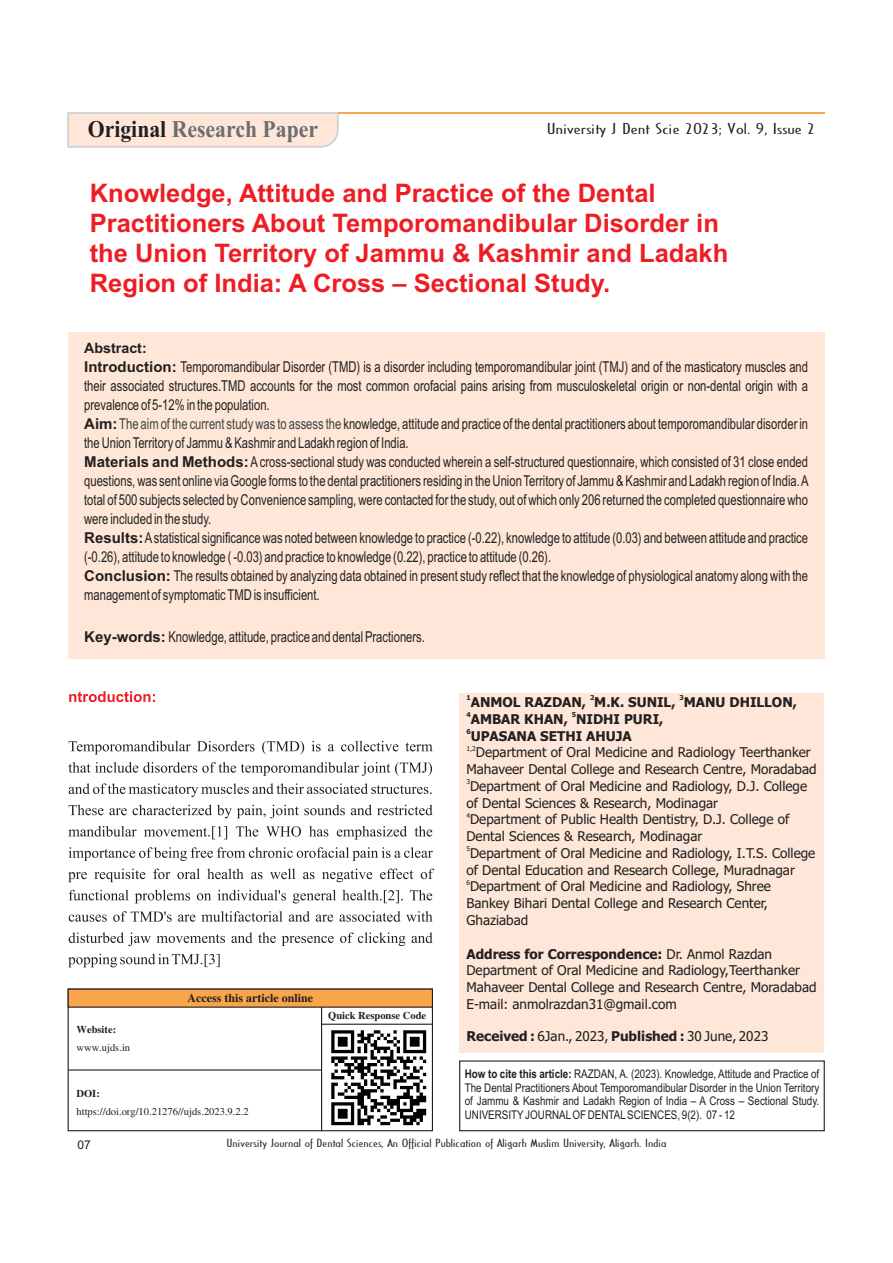
<style>
.page{position:relative;width:893px;height:1263px;background:#fff}
.page>*{position:absolute;margin:0;border:0;box-sizing:border-box;transform-origin:0 0}
.t1{font:700 25.5px/30px "Arial";color:#ee1d23}
.t2{font:700 24px "Times New Roman";color:#6c6d70;scale:.91 1}
.t3{font:15px/19px "Arial Th";color:#231f20}
.t4{font:15px "Cassandra";color:#231f20;scale:1.66 1}
.t5{font:700 14.25px "Arial";color:#231f20}
.t6{font:13.5px/16.8px "Tahoma";color:#231f20}
.t7{font:700 13.5px "Tahoma";color:#231f20}
.t8{font:12px/13.6px "Arial Narrow";color:#231f20;text-align:justify}
.t9{font:700 12px "Times New Roman";color:#231f20}
.t10{font:12px "Arial";color:#231f20}
.t11{font:11.25px "Cassandra";color:#231f20;scale:1.51 1}
.t12{font:10.5px "Times New Roman";color:#231f20}
.t13{font:700 10.5px "Times New Roman";color:#231f20}
.t14{font:6.75px "Tahoma";color:#231f20}
.t15{font:700 6.75px "Tahoma";color:#231f20}
.s1{color:#231f20}
.s2{font-family:"Arial";font-weight:700}
.s3{color:#414243}
.s4{font-weight:700}
</style>
<div class="page">
<div style="left:68px;top:333px;width:756px;height:326px;background:#fee7d8"></div>
<div style="left:68px;top:988px;width:365px;height:143px;border:1px solid #231f20"></div>
<svg style="left:67px;top:988px;width:366px;height:20px;background:#dc9649"></svg>
<hr style="left:321px;top:1007px;width:1px;height:124px;background:#231f20">
<hr style="left:68px;top:1069px;width:254px;height:1px;background:#231f20">
<hr style="left:322px;top:1024px;width:111px;height:1px;background:#231f20">
<div style="left:459px;top:1060px;width:366px;height:71px;border:1px solid #231f20"></div>
<div style="left:460px;top:693px;width:364px;height:360px;background:#fee7d8"></div>
<svg style="left:67px;top:112px;width:272px;height:36px;background:#f8e4d8"></svg>
<hr style="left:338px;top:112px;width:486px;height:2px;background:#f9a64a">
<svg style="left:69px;top:691px;width:86px;height:11px"></svg>
<svg style="left:68px;top:741px;width:366px;height:226px"></svg>
<img style="left:331px;top:1030px;width:96px;height:96px">
<h2 class="t2" style="left:88px;top:120px;width:255px"><span class="s1">Original</span> Research Paper</h2>
<p class="t4" style="left:547px;top:121px;width:163px">University J Dent Scie 2023; Vol. 9, Issue 2</p>
<h1 class="t1" style="left:90px;top:181px;width:640px">Knowledge, Attitude and Practice of the Dental Practitioners About Temporomandibular Disorder in the Union Territory of Jammu &amp; Kashmir and Ladakh Region of India: A Cross – Sectional Study.</h1>
<p class="t5" style="left:84px;top:343px;width:64px">Abstract:</p>
<p class="t3" style="left:84px;top:358px;width:726px"><span class="s2">Introduction:</span> Temporomandibular Disorder (TMD) is a disorder including temporomandibular joint (TMJ) and of the masticatory muscles and their associated structures.TMD accounts for the most common orofacial pains arising from musculoskeletal origin or non-dental origin with a prevalence of 5-12% in the population.<br><span class="s2">Aim:</span> <span class="s3">The aim of the current study was to assess the</span>knowledge, attitude and practice of the dental practitioners about temporomandibular disorder in the Union Territory of Jammu &amp; Kashmir and Ladakh region of India.<br><span class="s2">Materials and Methods:</span>Across-sectional study was conducted wherein a self-structured questionnaire, which consisted of 31 close ended questions, was sent online via Google forms to the dental practitioners residing in the Union Territory of Jammu &amp; Kashmir and Ladakh region of India. A total of 500 subjects selected by Convenience sampling, were contacted for the study, out of which only 206 returned the completed questionnaire who were included in the study.<br><span class="s2">Results:</span>Astatistical significance was noted between knowledge to practice (-0.22), knowledge to attitude (0.03) and between attitude and practice (-0.26), attitude to knowledge ( -0.03) and practice to knowledge (0.22), practice to attitude (0.26).<br><span class="s2">Conclusion:</span> The results obtained by analyzing data obtained in present study reflect that the knowledge of physiological anatomy along with the management of symptomatic TMD is insufficient.</p>
<p class="t3" style="left:84px;top:629px;width:342px"><span class="s2">Key-words:</span> Knowledge, attitude, practice and dental Practioners.</p>
<p class="t9" style="left:188px;top:994px;width:127px">Access this article online</p>
<p class="t13" style="left:77px;top:1026px;width:41px">Website:</p>
<p class="t12" style="left:77px;top:1044px;width:55px">www.ujds.in</p>
<p class="t13" style="left:77px;top:1089px;width:25px">DOI:</p>
<p class="t12" style="left:77px;top:1107px;width:174px">https://doi.org/10.21276//ujds.2023.9.2.2</p>
<p class="t13" style="left:328px;top:1012px;width:100px">Quick Response Code</p>
<p class="t15" style="left:466px;top:695px;width:6px">1</p>
<p class="t15" style="left:590px;top:695px;width:6px">2</p>
<p class="t15" style="left:679px;top:695px;width:6px">3</p>
<p class="t7" style="left:471px;top:697px;width:328px">ANMOL RAZDAN, M.K. SUNIL, MANU DHILLON,</p>
<p class="t15" style="left:466px;top:712px;width:6px">4</p>
<p class="t15" style="left:572px;top:712px;width:6px">5</p>
<p class="t7" style="left:471px;top:713px;width:194px">AMBAR KHAN, NIDHI PURI,</p>
<p class="t15" style="left:466px;top:729px;width:6px">6</p>
<p class="t7" style="left:471px;top:730px;width:162px">UPASANA SETHI AHUJA</p>
<p class="t14" style="left:466px;top:745px;width:11px">1,2</p>
<p class="t6" style="left:466px;top:745px;width:352px;text-align:center">Department of Oral Medicine and Radiology Teerthanker<br>Mahaveer Dental College and Research Centre, Moradabad</p>
<p class="t14" style="left:466px;top:779px;width:5px">3</p>
<p class="t6" style="left:466px;top:779px;width:342px">Department of Oral Medicine and Radiology, D.J. College of Dental Sciences &amp; Research, Modinagar</p>
<p class="t14" style="left:466px;top:812px;width:5px">4</p>
<p class="t6" style="left:466px;top:812px;width:324px">Department of Public Health Dentistry, D.J. College of<br>Dental Sciences &amp; Research, Modinagar</p>
<p class="t14" style="left:466px;top:846px;width:5px">5</p>
<p class="t6" style="left:466px;top:846px;width:350px">Department of Oral Medicine and Radiology, I.T.S. College of Dental Education and Research College, Muradnagar</p>
<p class="t14" style="left:466px;top:879px;width:5px">6</p>
<p class="t6" style="left:466px;top:879px;width:306px">Department of Oral Medicine and Radiology, Shree<br>Bankey Bihari Dental College and Research Center,<br>Ghaziabad</p>
<p class="t6" style="left:466px;top:946px;width:352px"><span class="s4">Address for Correspondence:</span> Dr. Anmol Razdan Department of Oral Medicine and Radiology,Teerthanker Mahaveer Dental College and Research Centre, Moradabad E-mail: anmolrazdan31@gmail.com</p>
<p class="t6" style="left:466px;top:1028px;width:303px"><span class="s4">Received :</span> 6Jan., 2023, <span class="s4">Published :</span> 30 June, 2023</p>
<p class="t8" style="left:465px;top:1068px;width:356px"><span class="s4">How to cite this article:</span> RAZDAN, A. (2023). Knowledge, Attitude and Practice of The Dental Practitioners About Temporomandibular Disorder in the Union Territory of Jammu &amp; Kashmir and Ladakh Region of India – A Cross – Sectional Study.<br>UNIVERSITYJOURNALOF DENTALSCIENCES, 9(2). 07 - 12</p>
<p class="t10" style="left:77px;top:1140px;width:15px">07</p>
<p class="t11" style="left:227px;top:1138px;width:293px">University Journal of Dental Sciences, An Official Publication of Aligarh Muslim University, Aligarh. India</p>
</div>
